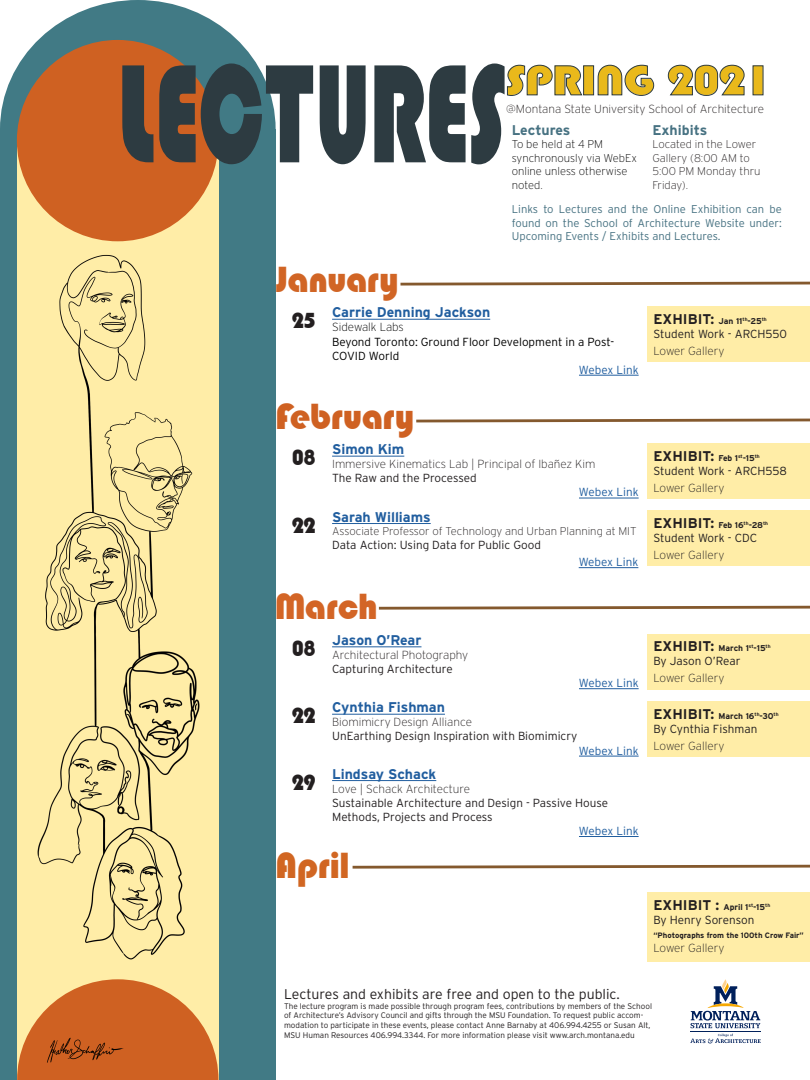
<style>
.page{position:relative;width:810px;height:1080px;background:#fff}
.page>*{position:absolute;margin:0;border:0;box-sizing:border-box;transform-origin:0 0}
.t1{font:900 135.94px "Blippo BT";color:#2d3b41;scale:.75 1}
.t2{font:900 40.75px "Blippo BT";color:#e9b91b;scale:1.15 1}
.t3{font:900 35.12px "Blippo BT";color:#cf6122}
.t4{font:900 35.12px "Blippo BT";color:#d16525}
.t5{font:900 35.12px "Blippo BT";color:#d36526}
.t6{font:900 35.12px "Blippo BT";color:#d16622}
.t7{font:900 21.12px "Blippo BT";color:#231f20}
.t8{font:700 14.06px "Interstate";color:#215e9f}
.t9{font:700 14.06px "Interstate";color:#231f20}
.t10{font:300 14.06px "Interstate";color:#231f20}
.t11{font:700 14.06px "Interstate";color:#477282}
.t12{font:300 11.75px/14.1px "Interstate";color:#231f20}
.t13{font:200 11.75px "Interstate";color:#231f20}
.t14{font:300 11.75px/14.1px "Interstate";color:#000}
.t15{font:300 11.75px "Interstate";color:#215e9f}
.t16{font:200 11.75px "Interstate";color:#000}
.t17{font:300 11.25px/13.5px "Interstate";color:#477282;text-align:justify}
.t18{font:200 11.25px/13.5px "Interstate";color:#231f20}
.t19{font:200 11.25px/13.5px "Interstate";color:#000}
.t20{font:700 8.44px "Interstate";color:#231f20}
.t21{font:300 8.12px/9.8px "Interstate";color:#231f20}
.t22{font:700 7.81px "Interstate";color:#231f20}
.s1{font-size:8.44px}
.s2{font-size:14.06px}
</style>
<div class="page">
<div style="left:0;top:0;width:276px;height:259px;background:#417a85;border-radius:50%"></div>
<div style="left:0;top:129px;width:276px;height:951px;background:#417a85"></div>
<div style="left:17px;top:141px;width:201px;height:939px;background:#ffeda7"></div>
<div style="left:17px;top:40px;width:201px;height:201px;background:#cf6122;border-radius:50%"></div>
<svg style="left:17px;top:979px;width:201px;height:101px"></svg>
<img style="left:43px;top:1037px;width:83px;height:26px">
<svg style="left:507px;top:65px;width:75px;height:31px"></svg>
<div style="left:584px;top:66px;width:10px;height:29px;border:1px solid #2d3b41"></div>
<svg style="left:598px;top:65px;width:56px;height:31px"></svg>
<svg style="left:668px;top:65px;width:76px;height:31px"></svg>
<hr style="left:332px;top:319px;width:158px;height:1px;background:#215e9f">
<hr style="left:579px;top:375px;width:60px;height:1px;background:#215e9f">
<div style="left:647px;top:306px;width:163px;height:56px;background:#ffeda7"></div>
<svg style="left:400px;top:281px;width:410px;height:5px"></svg>
<hr style="left:332px;top:456px;width:72px;height:1px;background:#215e9f">
<hr style="left:579px;top:498px;width:60px;height:1px;background:#215e9f">
<hr style="left:332px;top:523px;width:99px;height:1px;background:#215e9f">
<hr style="left:579px;top:568px;width:59px;height:1px;background:#215e9f">
<svg style="left:378px;top:605px;width:432px;height:5px"></svg>
<hr style="left:332px;top:714px;width:113px;height:1px;background:#215e9f">
<hr style="left:579px;top:756px;width:60px;height:1px;background:#215e9f">
<svg style="left:691px;top:979px;width:69px;height:49px"></svg>
<svg style="left:690px;top:1034px;width:71px;height:9px"></svg>
<hr style="left:690px;top:1031px;width:70px;height:1px;background:#00205b">
<svg style="left:352px;top:864px;width:458px;height:5px"></svg>
<div style="left:647px;top:893px;width:163px;height:69px;background:#ffeda7"></div>
<svg style="left:416px;top:418px;width:394px;height:5px"></svg>
<div style="left:647px;top:443px;width:163px;height:56px;background:#ffeda7"></div>
<div style="left:647px;top:510px;width:163px;height:56px;background:#ffeda7"></div>
<div style="left:647px;top:634px;width:163px;height:56px;background:#ffeda7"></div>
<div style="left:647px;top:701px;width:163px;height:56px;background:#ffeda7"></div>
<hr style="left:332px;top:780px;width:104px;height:1px;background:#215e9f">
<hr style="left:579px;top:836px;width:60px;height:1px;background:#215e9f">
<hr style="left:332px;top:647px;width:89px;height:1px;background:#215e9f">
<hr style="left:579px;top:689px;width:60px;height:1px;background:#215e9f">
<img style="left:37px;top:254px;width:163px;height:706px">
<p class="t1" style="left:118px;top:31px;width:518px">LECTURES</p>
<p class="t2" style="left:506px;top:56px;width:232px">SPRING 2021</p>
<p class="t13" style="left:506px;top:102px;width:259px">@Montana State University School of Architecture</p>
<p class="t11" style="left:512px;top:122px;width:60px">Lectures</p>
<p class="t19" style="left:512px;top:138px;width:127px">To be held at 4 PM synchronously via WebEx online unless otherwise noted.</p>
<p class="t11" style="left:652px;top:122px;width:56px">Exhibits</p>
<p class="t18" style="left:652px;top:138px;width:105px">Located in the Lower<br>Gallery (8:00 AM to</p>
<p class="t18" style="left:652px;top:165px;width:110px">5:00 PM Monday thru<br>Friday).</p>
<p class="t17" style="left:512px;top:202px;width:272px">Links to Lectures and the Online Exhibition can be found on the School of Architecture Website under:<br>Upcoming Events / Exhibits and Lectures.</p>
<p class="t4" style="left:276px;top:258px;width:124px">January</p>
<p class="t8" style="left:332px;top:305px;width:160px">Carrie Denning Jackson</p>
<p class="t16" style="left:332px;top:321px;width:73px">Sidewalk Labs</p>
<p class="t14" style="left:332px;top:334px;width:284px">Beyond Toronto: Ground Floor Development in a Post-<br>COVID World</p>
<p class="t15" style="left:579px;top:363px;width:61px">Webex Link</p>
<p class="t7" style="left:292px;top:308px;width:25px">25</p>
<p class="t9" style="left:653px;top:311px;width:115px">EXHIBIT: <span class="s1">Jan 11</span><sup>th</sup><span class="s1">-25</span><sup>th</sup></p>
<p class="t12" style="left:653px;top:327px;width:135px">Student Work - ARCH550</p>
<p class="t13" style="left:653px;top:344px;width:72px">Lower Gallery</p>
<p class="t3" style="left:276px;top:395px;width:140px">February</p>
<p class="t8" style="left:332px;top:441px;width:74px">Simon Kim</p>
<p class="t13" style="left:332px;top:458px;width:265px">Immersive Kinematics Lab | Principal of Ibañez Kim</p>
<p class="t12" style="left:332px;top:471px;width:146px">The Raw and the Processed</p>
<p class="t15" style="left:579px;top:486px;width:61px">Webex Link</p>
<p class="t7" style="left:292px;top:445px;width:25px">08</p>
<p class="t7" style="left:292px;top:512px;width:25px">22</p>
<p class="t8" style="left:332px;top:509px;width:100px">Sarah Williams</p>
<p class="t18" style="left:332px;top:524px;width:306px">Associate Professor of Technology and Urban Planning at MIT</p>
<p class="t12" style="left:332px;top:538px;width:210px">Data Action: Using Data for Public Good</p>
<p class="t15" style="left:579px;top:555px;width:61px">Webex Link</p>
<p class="t5" style="left:276px;top:585px;width:103px">March</p>
<p class="t7" style="left:292px;top:636px;width:25px">08</p>
<p class="t8" style="left:332px;top:632px;width:91px">Jason O’Rear</p>
<p class="t13" style="left:332px;top:648px;width:138px">Architectural Photography</p>
<p class="t12" style="left:332px;top:662px;width:122px">Capturing Architecture</p>
<p class="t15" style="left:579px;top:676px;width:61px">Webex Link</p>
<p class="t7" style="left:292px;top:703px;width:25px">22</p>
<p class="t7" style="left:292px;top:769px;width:25px">29</p>
<p class="t8" style="left:332px;top:700px;width:114px">Cynthia Fishman</p>
<p class="t13" style="left:332px;top:716px;width:141px">Biomimicry Design Alliance</p>
<p class="t12" style="left:332px;top:729px;width:247px">UnEarthing Design Inspiration with Biomimicry</p>
<p class="t15" style="left:579px;top:744px;width:61px">Webex Link</p>
<p class="t8" style="left:332px;top:766px;width:106px">Lindsay Schack</p>
<p class="t13" style="left:332px;top:782px;width:140px">Love | Schack Architecture</p>
<p class="t12" style="left:332px;top:796px;width:278px">Sustainable Architecture and Design - Passive House<br>Methods, Projects and Process</p>
<p class="t15" style="left:579px;top:824px;width:61px">Webex Link</p>
<p class="t6" style="left:276px;top:844px;width:75px">April</p>
<p class="t9" style="left:653px;top:448px;width:108px">EXHIBIT: <span class="s1">Feb 1</span><sup>st</sup><span class="s1">-15</span><sup>th</sup></p>
<p class="t12" style="left:653px;top:463px;width:135px">Student Work - ARCH558</p>
<p class="t13" style="left:653px;top:481px;width:72px">Lower Gallery</p>
<p class="t9" style="left:653px;top:515px;width:116px">EXHIBIT: <span class="s1">Feb 16</span><sup>th</sup><span class="s1">-28</span><sup>th</sup></p>
<p class="t12" style="left:653px;top:531px;width:105px">Student Work - CDC</p>
<p class="t13" style="left:653px;top:548px;width:72px">Lower Gallery</p>
<p class="t20" style="left:653px;top:644px;width:119px"><span class="s2">EXHIBIT:</span> March 1<sup>st</sup>-15<sup>th</sup></p>
<p class="t12" style="left:653px;top:654px;width:89px">By Jason O’Rear</p>
<p class="t13" style="left:653px;top:672px;width:72px">Lower Gallery</p>
<p class="t20" style="left:653px;top:711px;width:127px"><span class="s2">EXHIBIT:</span> March 16<sup>th</sup>-30<sup>th</sup></p>
<p class="t12" style="left:653px;top:721px;width:105px">By Cynthia Fishman</p>
<p class="t13" style="left:653px;top:739px;width:72px">Lower Gallery</p>
<p class="t20" style="left:653px;top:903px;width:118px"><span class="s2">EXHIBIT :</span> April 1<sup>st</sup>-15<sup>th</sup></p>
<p class="t12" style="left:653px;top:913px;width:102px">By Henry Sorenson</p>
<p class="t22" style="left:653px;top:931px;width:152px">“Photographs from the 100th Crow Fair”</p>
<p class="t13" style="left:653px;top:942px;width:72px">Lower Gallery</p>
<p class="t10" style="left:284px;top:986px;width:337px">Lectures and exhibits are free and open to the public.</p>
<p class="t21" style="left:284px;top:1001px;width:370px">The lecture program is made possible through program fees, contributions by members of the School of Architecture’s Advisory Council and gifts through the MSU Foundation. To request public accom&shy;modation to participate in these events, please contact Anne Barnaby at 406.994.4255 or Susan Alt, MSU Human Resources 406.994.3344. For more information please visit www.arch.montana.edu</p>
</div>
